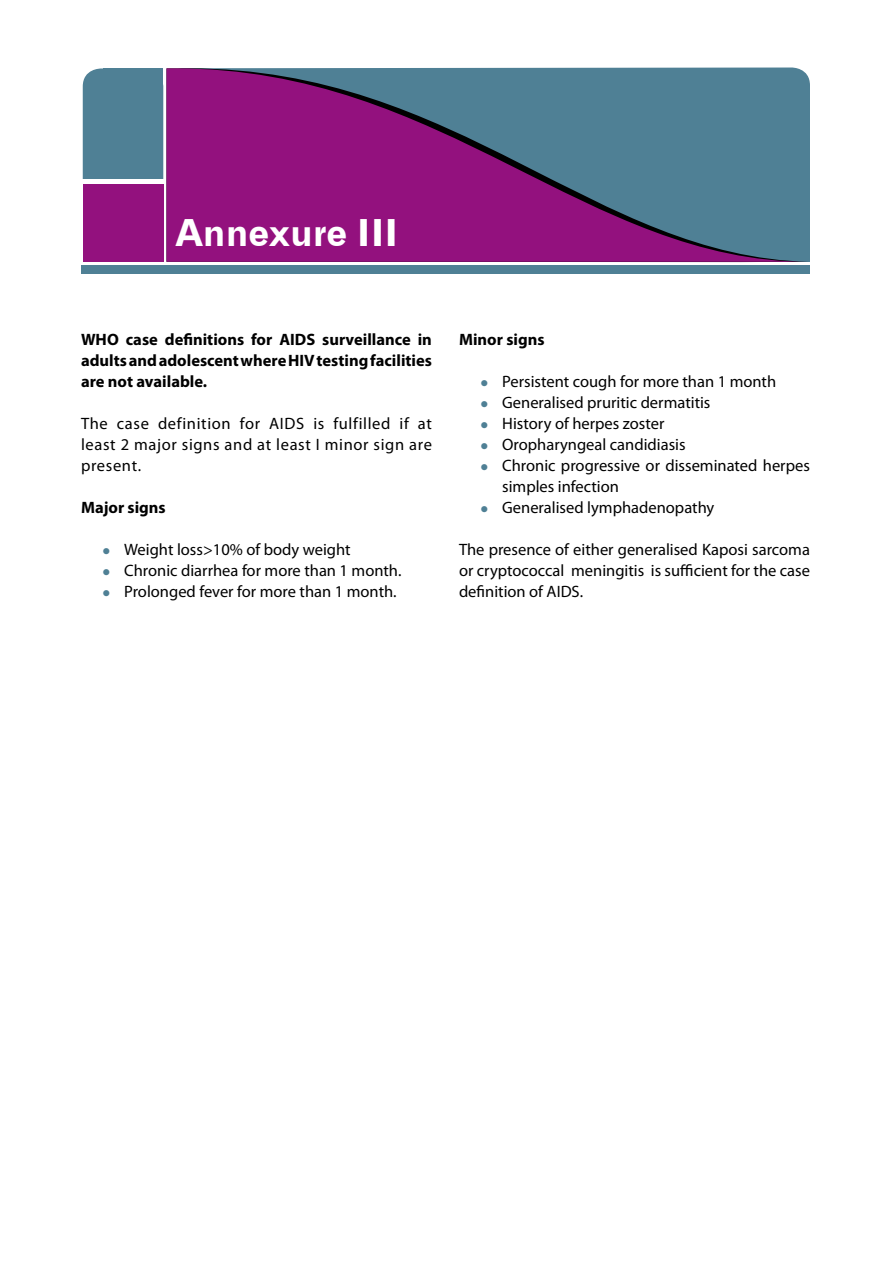
<style>
.page{position:relative;width:891px;height:1269px;background:#fff}
.page>*{position:absolute;margin:0;border:0;box-sizing:border-box;transform-origin:0 0}
.t1{font:37.5px "Gothic 720 BT Bold B";color:#fff}
.t2{font:16.5px/21px "Myriad Pro";color:#000;text-align:justify}
.t3{font:700 16.5px/21px "Myriad Pro";color:#000;text-align:justify}
.t4{font:10.5px/21px "Wingdings";color:#4f8095;text-align:justify}
</style>
<div class="page">
<div style="left:83px;top:69px;width:80px;height:127px;background:#4f8095;border-radius:18px"></div>
<div style="left:83px;top:181px;width:80px;height:81px;background:#93117e"></div>
<svg style="left:166px;top:68px;width:643px;height:194px;background:#714285"></svg>
<div style="left:82px;top:265px;width:728px;height:8px;background:#4f8095"></div>
<hr style="left:82px;top:179px;width:82px;height:4px;background:#fff">
<div style="left:103px;top:68px;width:60px;height:23px;background:#4f8095"></div>
<h1 class="t1" style="left:175px;top:210px;width:194px">Annexure III</h1>
<p class="t3" style="left:81px;top:328px;width:352px">WHO case definitions for AIDS surveillance in adults and adolescent where HIV testing facilities are not available.</p>
<p class="t2" style="left:81px;top:413px;width:352px">The case definition for AIDS is fulfilled if at least 2 major signs and at least I minor sign are present.</p>
<p class="t3" style="left:81px;top:496px;width:86px">Major signs</p>
<p class="t2" style="left:124px;top:539px;width:279px;text-align:left">Weight loss&gt;10% of body weight<br>Chronic diarrhea for more than 1 month.<br>Prolonged fever for more than 1 month.</p>
<p class="t4" style="left:103px;top:541px;width:9px">● ● ●</p>
<p class="t3" style="left:459px;top:328px;width:87px">Minor signs</p>
<p class="t2" style="left:502px;top:371px;width:309px;text-align:left">Persistent cough for more than 1 month<br>Generalised pruritic dermatitis<br>History of herpes zoster<br>Oropharyngeal candidiasis<br>Chronic progressive or disseminated herpes simples infection<br>Generalised lymphadenopathy</p>
<p class="t2" style="left:459px;top:539px;width:352px">The presence of either generalised Kaposi sarcoma or cryptococcal meningitis is sufficient for the case definition of AIDS.</p>
<p class="t4" style="left:481px;top:373px;width:9px">● ● ● ● ●</p>
<p class="t4" style="left:481px;top:499px;width:9px">●</p>
</div>
